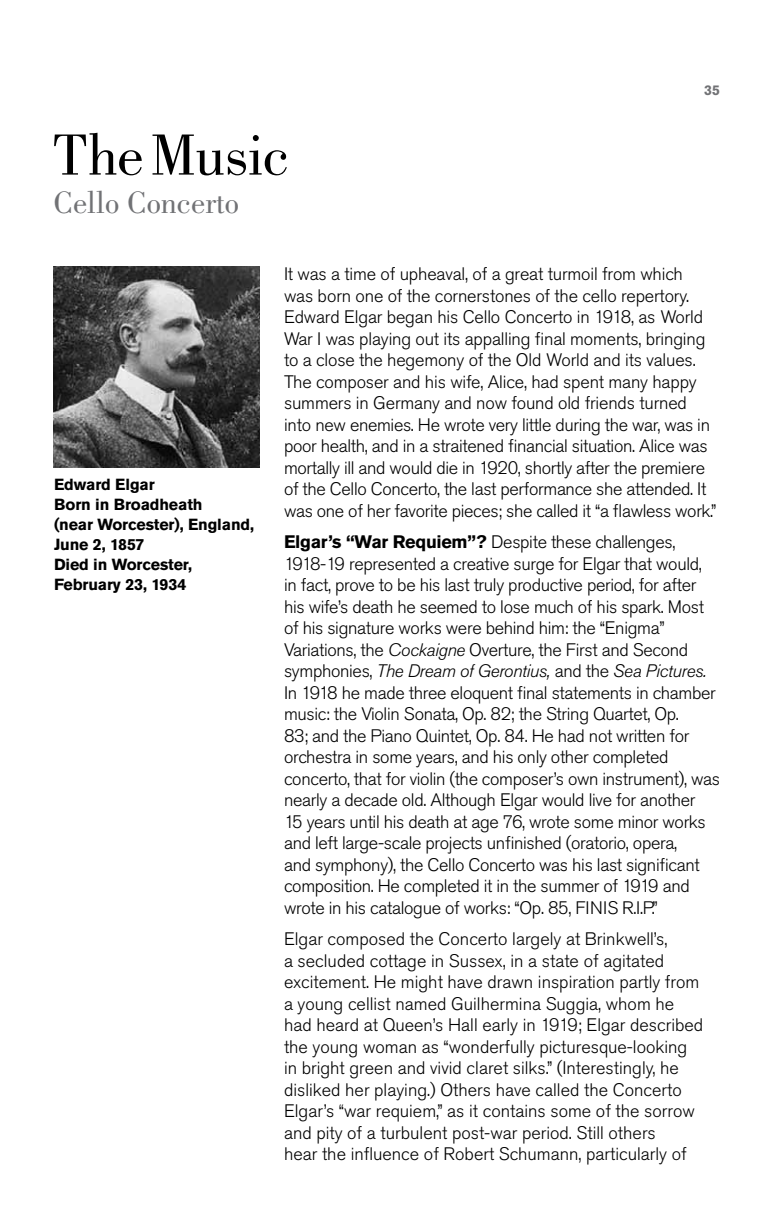
<style>
.page{position:relative;width:774px;height:1224px;background:#fff}
.page>*{position:absolute;margin:0;border:0;box-sizing:border-box;transform-origin:0 0}
.t1{font:60px "Bodoni";letter-spacing:-.015em;color:#000}
.t2{font:32px "Bodoni";color:#717275}
.t3{font:300 18px/21.4px "Akzidenz Grotesk Pro";letter-spacing:-.02em;color:#000}
.t4{font:300 18px/21.4px "Akzidenz Grotesk Pro";color:#000}
.t5{font:700 16px/20px "Akzidenz Grotesk Pro";letter-spacing:-.01em;color:#000}
.t6{font:700 14px "Akzidenz Grotesk Pro";color:#717275}
.s1{font-weight:700}
.s2{font-style:italic}
</style>
<div class="page">
<img style="left:54px;top:267px;width:206px;height:200px">
<h1 class="t1" style="left:53px;top:121px;width:237px">The Music</h1>
<h2 class="t2" style="left:53px;top:184px;width:187px">Cello Concerto</h2>
<p class="t6" style="left:704px;top:81px;width:17px">35</p>
<p class="t5" style="left:54px;top:474px;width:202px">Edward Elgar<br>Born in Broadheath<br>(near Worcester), England,<br>June 2, 1857<br>Died in Worcester,<br>February 23, 1934</p>
<p class="t3" style="left:284px;top:263px;width:434px">It was a time of upheaval, of a great turmoil from which was born one of the cornerstones of the cello repertory.<br>Edward Elgar began his Cello Concerto in 1918, as World War I was playing out its appalling final moments, bringing to a close the hegemony of the Old World and its values.<br>The composer and his wife, Alice, had spent many happy summers in Germany and now found old friends turned into new enemies. He wrote very little during the war, was in poor health, and in a straitened financial situation. Alice was mortally ill and would die in 1920, shortly after the premiere of the Cello Concerto, the last performance she attended. It was one of her favorite pieces; she called it “a flawless work.”</p>
<p class="t3" style="left:284px;top:531px;width:437px"><span class="s1">Elgar’s “War Requiem”?</span> Despite these challenges, 1918-19 represented a creative surge for Elgar that would,<br>in fact, prove to be his last truly productive period, for after his wife’s death he seemed to lose much of his spark. Most of his signature works were behind him: the “Enigma” Variations, the <span class="s2">Cockaigne</span> Overture, the First and Second symphonies, <span class="s2">The Dream of Gerontius,</span> and the <span class="s2">Sea Pictures.<br></span>In 1918 he made three eloquent final statements in chamber music: the Violin Sonata, Op. 82; the String Quartet, Op.<br>83; and the Piano Quintet, Op. 84. He had not written for orchestra in some years, and his only other completed concerto, that for violin (the composer’s own instrument), was nearly a decade old. Although Elgar would live for another<br>15 years until his death at age 76, wrote some minor works and left large-scale projects unfinished (oratorio, opera,<br>and symphony), the Cello Concerto was his last significant composition. He completed it in the summer of 1919 and wrote in his catalogue of works: “Op. 85, FINIS R.I.P.”</p>
<p class="t4" style="left:284px;top:928px;width:421px">Elgar composed the Concerto largely at Brinkwell’s,<br>a secluded cottage in Sussex, in a state of agitated excitement. He might have drawn inspiration partly from a young cellist named Guilhermina Suggia, whom he had heard at Queen’s Hall early in 1919; Elgar described the young woman as “wonderfully picturesque-looking in bright green and vivid claret silks.” (Interestingly, he disliked her playing.) Others have called the Concerto Elgar’s “war requiem,” as it contains some of the sorrow and pity of a turbulent post-war period. Still others<br>hear the influence of Robert Schumann, particularly of</p>
</div>
